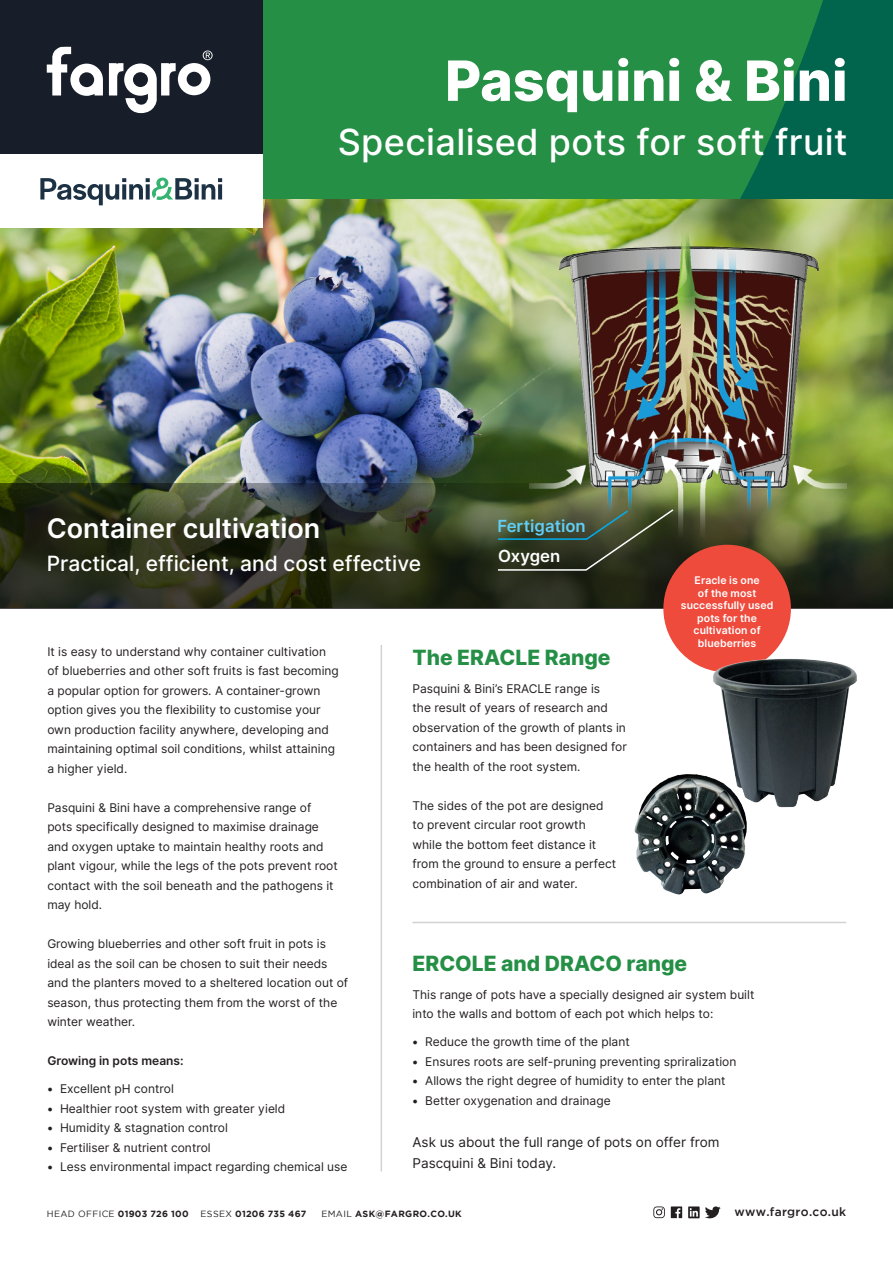
<style>
.page{position:relative;width:893px;height:1263px;background:#fff}
.page>*{position:absolute;margin:0;border:0;box-sizing:border-box;transform-origin:0 0}
.t1{font:800 55.5px "Inter";color:#fff}
.t2{font:500 36px "Inter";letter-spacing:.01em;color:#fff}
._20pt_White_Medium{font:600 27px "Inter";color:#fff}
._20pt_White_Medium-2{font:500 21px "Inter";color:#fff}
.t3{font:800 21px "Inter";color:#248f45}
._20pt_White_Medium-3{font:600 16.8px "Inter";color:#62cdf5}
._20pt_White_Medium-4{font:600 16.8px "Inter";color:#fff}
._9pt_Body_Text{font:13.5px/21px "Inter";color:#231f20}
.t4{font:12px/19.5px "Inter";color:#231f20}
.t5{font:600 12px "Inter";color:#231f20}
.t6{font:500 12px "Gotham";letter-spacing:.025em;color:#231f20}
.t7{font:600 10.5px/12.5px "Inter";letter-spacing:.005em;color:#fff;text-align:center}
.t8{font:700 9px "Gotham";letter-spacing:.025em;color:#231f20}
.s1{font-weight:400}
</style>
<div class="page">
<svg style="left:653px;top:1206px;width:12px;height:12px"></svg>
<svg style="left:671px;top:1206px;width:11px;height:12px"></svg>
<svg style="left:688px;top:1206px;width:33px;height:12px"></svg>
<div style="left:108px;top:0;width:785px;height:200px;background:#248f45"></div>
<svg style="left:570px;top:0;width:323px;height:200px"></svg>
<div style="left:0;top:0;width:263px;height:155px;background:#171e29"></div>
<svg style="left:47px;top:47px;width:166px;height:66px"></svg>
<img style="left:0;top:200px;width:893px;height:283px">
<svg style="left:0;top:483px;width:893px;height:125px;background:#2e3520"></svg>
<img style="left:529px;top:230px;width:317px;height:306px">
<div style="left:0;top:155px;width:263px;height:73px;background:#fff"></div>
<svg style="left:40px;top:178px;width:182px;height:27px"></svg>
<hr style="left:381px;top:645px;width:1px;height:526px;background:#d1d2d4">
<hr style="left:412px;top:922px;width:434px;height:1px;background:#d1d2d4">
<div style="left:663px;top:545px;width:128px;height:127px;background:#ef4b3d;border-radius:50%"></div>
<hr style="left:498px;top:538px;width:89px;height:2px;background:#00aeef">
<hr style="left:498px;top:569px;width:89px;height:2px;background:#fff">
<svg style="left:584px;top:508px;width:91px;height:64px;background:#3b432c"></svg>
<img style="left:710px;top:654px;width:147px;height:154px">
<img style="left:634px;top:772px;width:114px;height:123px">
<p class="t1" style="left:445px;top:40px;width:404px">Pasquini &amp; Bini</p>
<p class="t2" style="left:338px;top:116px;width:511px">Specialised pots for soft fruit</p>
<p class="_20pt_White_Medium" style="left:47px;top:508px;width:275px">Container cultivation</p>
<p class="_20pt_White_Medium-2" style="left:47px;top:548px;width:376px">Practical, efficient, and cost effective</p>
<p class="_20pt_White_Medium-3" style="left:498px;top:513px;width:90px">Fertigation</p>
<p class="_20pt_White_Medium-4" style="left:498px;top:544px;width:64px">Oxygen</p>
<p class="t7" style="left:681px;top:574px;width:94px">Eracle is one<br>of the most successfully used pots for the cultivation of blueberries</p>
<p class="t4" style="left:47px;top:642px;width:293px">It is easy to understand why container cultivation of blueberries and other soft fruits is fast becoming a popular option for growers. A container-grown option gives you the flexibility to customise your own production facility anywhere, developing and maintaining optimal soil conditions, whilst attaining a higher yield.</p>
<p class="t4" style="left:47px;top:798px;width:292px">Pasquini &amp; Bini have a comprehensive range of pots specifically designed to maximise drainage and oxygen uptake to maintain healthy roots and plant vigour, while the legs of the pots prevent root contact with the soil beneath and the pathogens it may hold.</p>
<p class="t4" style="left:47px;top:934px;width:302px">Growing blueberries and other soft fruit in pots is ideal as the soil can be chosen to suit their needs and the planters moved to a sheltered location out of season, thus protecting them from the worst of the winter weather.</p>
<p class="t5" style="left:47px;top:1052px;width:138px">Growing in pots means:</p>
<p class="t4" style="left:47px;top:1079px;width:128px">• Excellent pH control</p>
<p class="t4" style="left:47px;top:1099px;width:239px">• Healthier root system with greater yield</p>
<p class="t4" style="left:47px;top:1118px;width:182px">• Humidity &amp; stagnation control</p>
<p class="t4" style="left:47px;top:1138px;width:165px">• Fertiliser &amp; nutrient control</p>
<p class="t4" style="left:47px;top:1157px;width:302px">• Less environmental impact regarding chemical use</p>
<p class="t3" style="left:412px;top:641px;width:200px">The ERACLE Range</p>
<p class="t4" style="left:412px;top:678px;width:216px">Pasquini &amp; Bini’s ERACLE range is<br>the result of years of research and observation of the growth of plants in containers and has been designed for the health of the root system.</p>
<p class="t4" style="left:412px;top:795px;width:205px">The sides of the pot are designed to prevent circular root growth while the bottom feet distance it from the ground to ensure a perfect combination of air and water.</p>
<p class="t3" style="left:412px;top:947px;width:276px">ERCOLE and DRACO range</p>
<p class="t4" style="left:412px;top:985px;width:343px">This range of pots have a specially designed air system built into the walls and bottom of each pot which helps to:</p>
<p class="t4" style="left:412px;top:1032px;width:219px">• Reduce the growth time of the plant</p>
<p class="t4" style="left:412px;top:1052px;width:325px">• Ensures roots are self-pruning preventing spriralization</p>
<p class="t4" style="left:412px;top:1071px;width:315px">• Allows the right degree of humidity to enter the plant</p>
<p class="t4" style="left:412px;top:1091px;width:200px">• Better oxygenation and drainage</p>
<p class="_9pt_Body_Text" style="left:412px;top:1132px;width:309px">Ask us about the full range of pots on offer from<br>Pascquini &amp; Bini today.</p>
<p class="t8" style="left:47px;top:1208px;width:143px"><span class="s1">HEAD OFFICE</span> 01903 726 100</p>
<p class="t8" style="left:201px;top:1208px;width:107px"><span class="s1">ESSEX</span> 01206 735 467</p>
<p class="t8" style="left:321px;top:1208px;width:142px"><span class="s1">EMAIL</span> ASK@FARGRO.CO.UK</p>
<p class="t6" style="left:734px;top:1205px;width:113px">www.fargro.co.uk</p>
</div>
